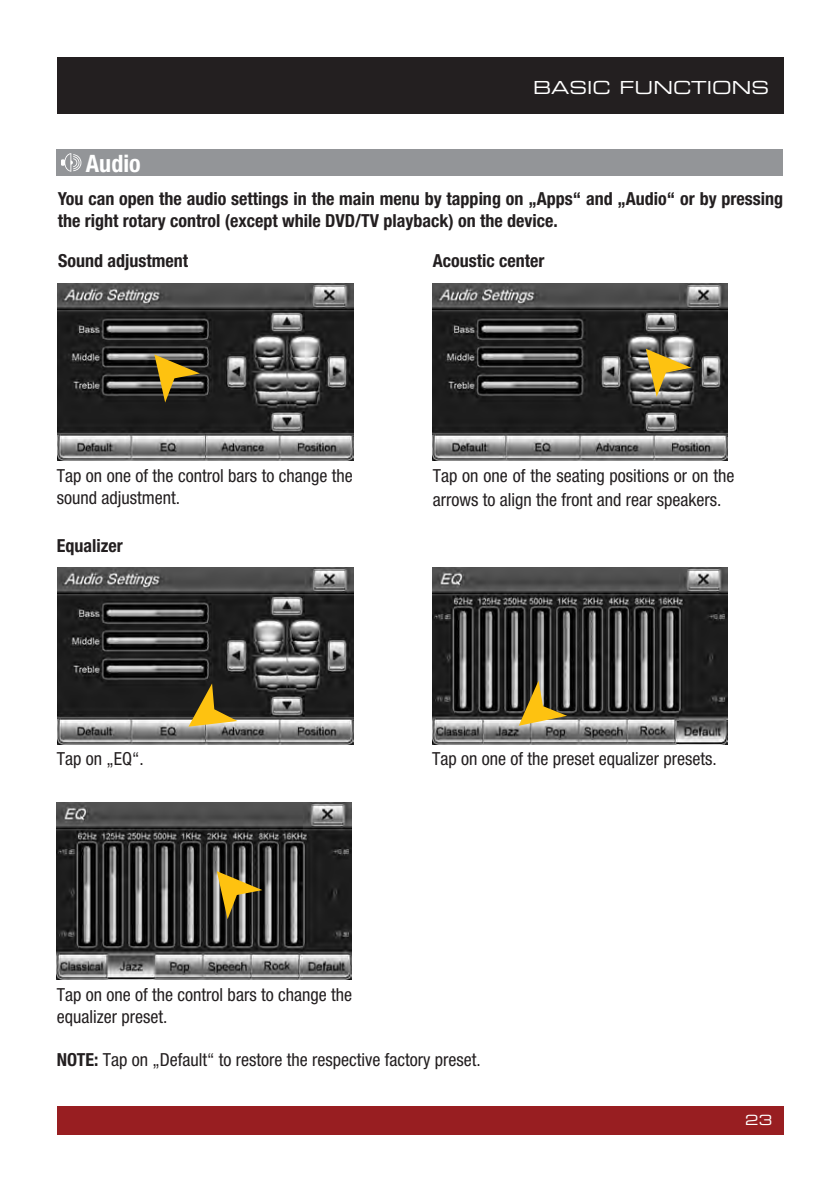
<style>
.page{position:relative;width:840px;height:1191px;background:#fff}
.page>*{position:absolute;margin:0;border:0;box-sizing:border-box;transform-origin:0 0}
.t1{font:700 condensed 24px "Helvetica Neue";color:#fff}
.t2{font:condensed 18px/21.6px "Helvetica Neue";color:#231f20}
.t3{font:700 condensed 18px/21.6px "Helvetica Neue";color:#231f20}
.t4{font:18px "Eurostile Extended Two";color:#fff}
.t5{font:14px "Eurostile Extended Two";color:#fff}
.s1{font-weight:700}
</style>
<div class="page">
<div style="left:57px;top:1106px;width:725px;height:28px;background:#981e21"></div>
<div style="left:57px;top:57px;width:725px;height:56px;background:#231f20"></div>
<img style="left:57px;top:802px;width:294px;height:177px">
<img style="left:432px;top:567px;width:294px;height:177px">
<div style="left:57px;top:149px;width:725px;height:27px;background:#939598"></div>
<img style="left:58px;top:283px;width:295px;height:177px">
<svg style="left:154px;top:354px;width:46px;height:48px;background:#7b682f"></svg>
<img style="left:432px;top:283px;width:294px;height:177px">
<svg style="left:645px;top:349px;width:46px;height:48px;background:#ad9a60"></svg>
<img style="left:58px;top:567px;width:295px;height:177px">
<svg style="left:188px;top:683px;width:49px;height:43px;background:#746024"></svg>
<svg style="left:518px;top:680px;width:48px;height:45px;background:#837036"></svg>
<svg style="left:217px;top:871px;width:45px;height:48px;background:#806d32"></svg>
<svg style="left:61px;top:153px;width:20px;height:19px"></svg>
<h1 class="t1" style="left:86px;top:149px;width:56px">Audio</h1>
<p class="t4" style="left:532px;top:75px;width:237px">BASIC FUNCTIONS</p>
<p class="t3" style="left:58px;top:188px;width:726px">You can open the audio settings in the main menu by tapping on „Apps“ and „Audio“ or by pressing the right rotary control (except while DVD/TV playback) on the device.</p>
<p class="t3" style="left:58px;top:250px;width:131px">Sound adjustment</p>
<p class="t3" style="left:432px;top:250px;width:113px">Acoustic center</p>
<p class="t2" style="left:57px;top:465px;width:297px">Tap on one of the control bars to change the sound adjustment.</p>
<p class="t2" style="left:432px;top:464px;width:303px;line-height:24px">Tap on one of the seating positions or on the arrows to align the front and rear speakers.</p>
<p class="t3" style="left:57px;top:534px;width:67px">Equalizer</p>
<p class="t2" style="left:57px;top:748px;width:88px">Tap on „EQ“.</p>
<p class="t2" style="left:432px;top:748px;width:286px">Tap on one of the preset equalizer presets.</p>
<p class="t2" style="left:57px;top:984px;width:296px">Tap on one of the control bars to change the equalizer preset.</p>
<p class="t2" style="left:57px;top:1049px;width:425px"><span class="s1">NOTE:</span> Tap on „Default“ to restore the respective factory preset.</p>
<p class="t5" style="left:744px;top:1110px;width:28px">23</p>
</div>
